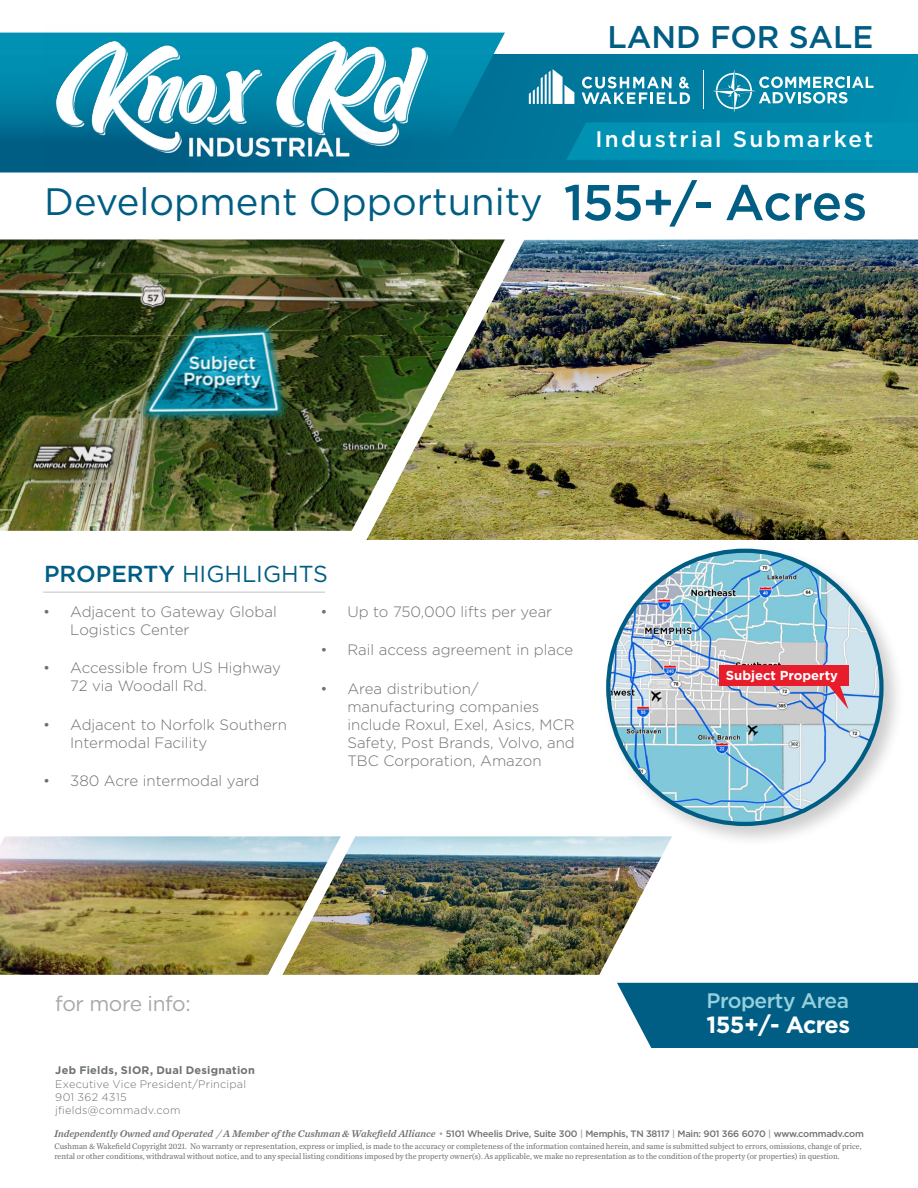
<style>
.page{position:relative;width:918px;height:1188px;background:#fff}
.page>*{position:absolute;margin:0;border:0;box-sizing:border-box;transform-origin:0 0}
.t1{font:500 50.25px "Gotham";letter-spacing:-.02em;color:#005d83}
.t2{font:38.25px "Gotham";color:#005d83}
.t3{font:500 31.35px "Gotham";color:#005d83}
.t4{font:700 23.4px "Gotham";letter-spacing:-.025em;color:#fff}
.t5{font:23.1px "Gotham";color:#005d84}
.t6{font:500 22.5px "Gotham";letter-spacing:.1em;color:#fff}
.t7{font:500 21px "Gotham";letter-spacing:-.025em;color:#95d0dc}
.t8{font:21px "Gotham";letter-spacing:-.02em;color:#a7a8a9}
.t9{font:300 15px/18px "Gotham";color:#6f7171}
.t10{font:700 13.05px "Gotham";color:#fff}
.t11{font:300 10.95px/13.2px "Gotham";letter-spacing:.015em;color:#6e7272}
.t12{font:700 10.95px "Gotham";letter-spacing:.025em;color:#6e7272}
.t13{font:500 9.3px "Gotham";letter-spacing:-.025em;color:#6e7272}
.t14{font:8.4px/10.2px "Chronicle Text G2";color:#6e7272;scale:.95 1}
.s1{font-weight:500}
.s2{font-family:"Chronicle Text G2 Semi";font-weight:400;font-style:italic;font-size:10.2px}
.s3{color:#a5a7aa}
</style>
<div class="page">
<img style="left:341px;top:836px;width:325px;height:139px">
<hr style="left:43px;top:592px;width:282px;height:1px;background:#a5a7aa">
<div style="left:602px;top:545px;width:304px;height:303px;background:#000;opacity:.2"></div>
<img style="left:608px;top:551px;width:273px;height:273px;border-radius:137px">
<svg style="left:827px;top:686px;width:21px;height:23px"></svg>
<div style="left:719px;top:665px;width:129px;height:21px;background:#e81d2c"></div>
<div style="left:617px;top:983px;width:301px;height:65px;background:#005d84"></div>
<img style="left:0;top:240px;width:366px;height:291px">
<img style="left:366px;top:240px;width:552px;height:300px">
<img style="left:0;top:836px;width:341px;height:139px">
<div style="left:0;top:54px;width:918px;height:119px;background:#005d84"></div>
<svg style="left:308px;top:54px;width:610px;height:118px;background:#007da1"></svg>
<hr style="left:703px;top:71px;width:1px;height:38px;background:#fff">
<svg style="left:529px;top:69px;width:45px;height:35px;background:#74b3c7"></svg>
<svg style="left:582px;top:77px;width:108px;height:27px;background:#5eabc2"></svg>
<svg style="left:713px;top:70px;width:161px;height:42px;background:#369eba"></svg>
<div style="left:566px;top:122px;width:352px;height:38px;background:#0091b3"></div>
<svg style="left:0;top:33px;width:505px;height:109px;background:#0282a5"></svg>
<img style="left:44px;top:32px;width:395px;height:139px">
<h3 class="t3" style="left:607px;top:16px;width:268px">LAND FOR SALE</h3>
<h2 class="t2" style="left:44px;top:177px;width:500px">Development Opportunity</h2>
<h3 class="t6" style="left:596px;top:124px;width:279px">Industrial Submarket</h3>
<h1 class="t1" style="left:564px;top:170px;width:305px">155+/- Acres</h1>
<h3 class="t5" style="left:44px;top:559px;width:285px"><span class="s1">PROPERTY</span> HIGHLIGHTS</h3>
<h3 class="t9" style="left:70px;top:602px;width:208px;text-indent:-27px">• Adjacent to Gateway Global<br>Logistics Center</h3>
<h3 class="t9" style="left:70px;top:659px;width:212px;text-indent:-27px">• Accessible from US Highway<br>72 via Woodall Rd.</h3>
<h3 class="t9" style="left:70px;top:715px;width:218px;text-indent:-27px">• Adjacent to Norfolk Southern<br>Intermodal Facility</h3>
<h3 class="t9" style="left:43px;top:771px;width:218px">• 380 Acre intermodal yard</h3>
<h3 class="t9" style="left:320px;top:602px;width:233px">• Up to 750,000 lifts per year</h3>
<h3 class="t9" style="left:320px;top:641px;width:254px">• Rail access agreement in place</h3>
<h3 class="t9" style="left:347px;top:679px;width:229px;text-indent:-27px">• Area distribution/ manufacturing companies include Roxul, Exel, Asics, MCR<br>Safety, Post Brands, Volvo, and<br>TBC Corporation, Amazon</h3>
<h3 class="t8" style="left:55px;top:990px;width:137px">for more info:</h3>
<h3 class="t10" style="left:726px;top:667px;width:114px">Subject Property</h3>
<h3 class="t7" style="left:707px;top:986px;width:144px">Property Area</h3>
<h3 class="t4" style="left:707px;top:1009px;width:145px">155+/- Acres</h3>
<h3 class="t12" style="left:55px;top:1063px;width:201px">Jeb Fields, SIOR, Dual Designation</h3>
<h3 class="t11" style="left:55px;top:1077px;width:192px">Executive Vice President/Principal<br>901 362 4315 jfields@commadv.com</h3>
<p class="t14" style="left:54px;top:1141px;width:851px">Cushman &amp; Wakefield Copyright 2021. No warranty or representation, express or implied, is made to the accuracy or completeness of the information contained herein, and same is submitted subject to errors, omissions, change of price, rental or other conditions, withdrawal without notice, and to any special listing conditions imposed by the property owner(s). As applicable, we make no representation as to the condition of the property (or properties) in question.</p>
<p class="t13" style="left:54px;top:1127px;width:811px"><span class="s2">Independently Owned and Operated / A Member of the Cushman &amp; Wakefield Alliance</span> <span class="s3">•</span> 5101 Wheelis Drive, Suite 300 <span class="s3">|</span> Memphis, TN 38117 <span class="s3">|</span> Main: 901 366 6070 <span class="s3">|</span> www.commadv.com</p>
</div>
